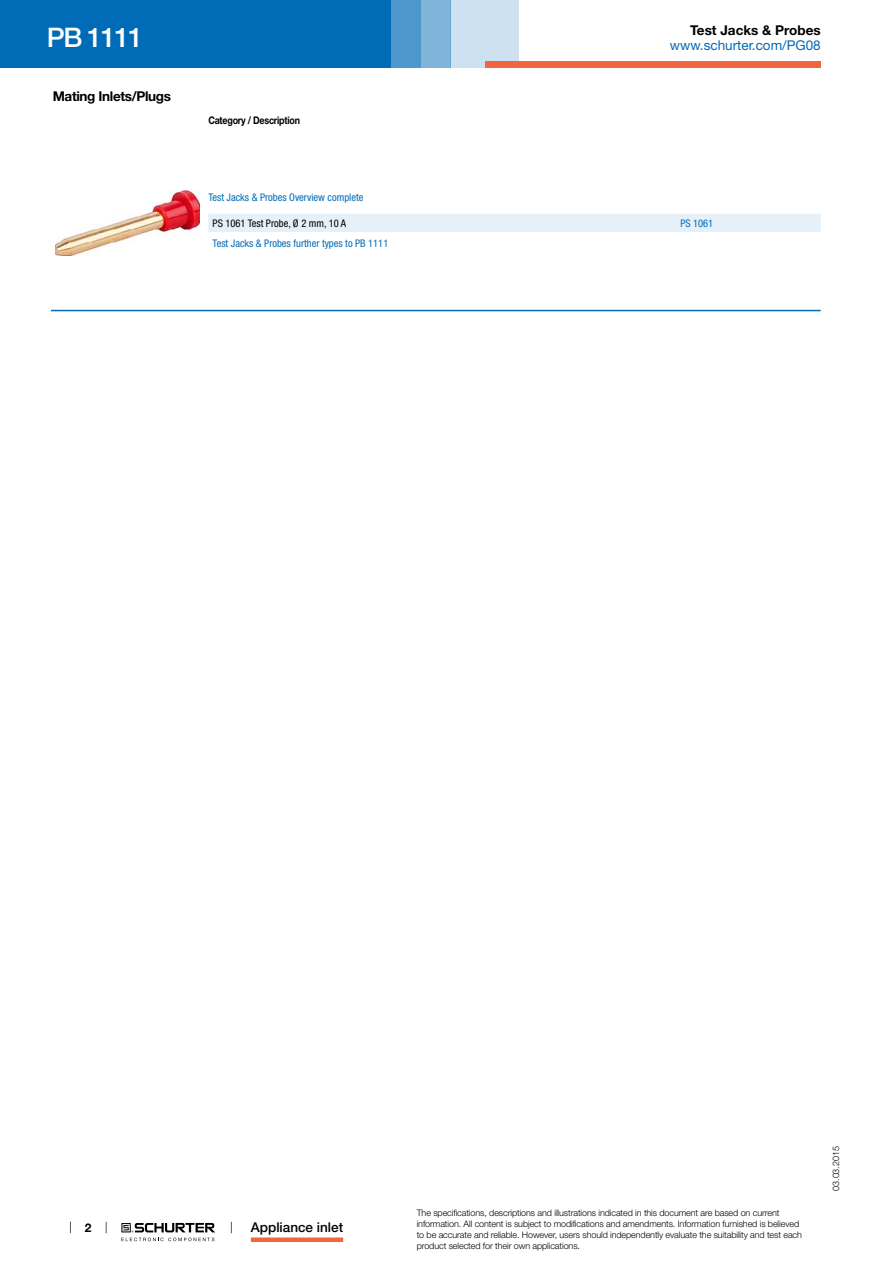
<style>
.page{position:relative;width:893px;height:1263px;background:#fff}
.page>*{position:absolute;margin:0;border:0;box-sizing:border-box;transform-origin:0 0}
.t1{font:500 27px "Helvetica Neue LT";letter-spacing:-.05em;color:#fff}
.t2{font:13.5px "Helvetica Neue LT";color:#006bb6}
.t3{font:700 13.5px "Helvetica Neue LT";letter-spacing:-.025em;color:#000}
.t4{font:700 13.5px "Helvetica Neue LT";color:#000}
.t5{font:500 13.5px "Helvetica Neue LT";color:#000}
.t6{font:700 12px "Helvetica Neue LT";color:#000}
.t7{font:condensed 10.5px "Helvetica Neue LT";color:#006bb6}
.t8{font:condensed 10.5px "Helvetica Neue LT";color:#000}
.t9{font:700 10.5px "Helvetica Neue LT";letter-spacing:-.025em;color:#000;scale:.85 1}
.t10{font:300 9px/10.8px "Helvetica Neue LT";letter-spacing:-.01em;color:#000}
</style>
<div class="page">
<svg style="left:70px;top:1221px;width:1px;height:12px"></svg>
<svg style="left:121px;top:1223px;width:94px;height:18px"></svg>
<div style="left:0;top:0;width:391px;height:68px;background:#006bb6"></div>
<div style="left:421px;top:0;width:30px;height:68px;background:#80b5da"></div>
<div style="left:391px;top:0;width:30px;height:68px;background:#4d97cc"></div>
<div style="left:451px;top:0;width:68px;height:68px;background:#cde1f0"></div>
<div style="left:485px;top:62px;width:336px;height:6px;background:#f26541"></div>
<div style="left:251px;top:1237px;width:92px;height:5px;background:#f26541"></div>
<img style="left:55px;top:190px;width:145px;height:66px">
<div style="left:208px;top:214px;width:613px;height:18px;background:#e6f0f8"></div>
<hr style="left:51px;top:310px;width:770px;height:1px;background:#006bb6">
<h1 class="t1" style="left:47px;top:21px;width:98px">PB 1111</h1>
<h2 class="t3" style="left:53px;top:88px;width:120px">Mating Inlets/Plugs</h2>
<h2 class="t4" style="left:690px;top:22px;width:132px">Test Jacks &amp; Probes</h2>
<p class="t9" style="left:208px;top:114px;width:109px">Category / Description</p>
<h2 class="t2" style="left:670px;top:37px;width:152px">www.schurter.com/PG08</h2>
<p class="t7" style="left:208px;top:191px;width:157px">Test Jacks &amp; Probes Overview complete</p>
<p class="t8" style="left:213px;top:217px;width:135px">PS 1061 Test Probe, Ø 2 mm, 10 A</p>
<p class="t7" style="left:680px;top:217px;width:34px">PS 1061</p>
<p class="t7" style="left:213px;top:237px;width:177px">Test Jacks &amp; Probes further types to PB 1111</p>
<h3 class="t6" style="left:85px;top:1220px;width:8px">2</h3>
<h2 class="t5" style="left:251px;top:1219px;width:94px">Appliance inlet</h2>
<p class="t10" style="left:417px;top:1207px;width:387px">The specifications, descriptions and illustrations indicated in this document are based on current information. All content is subject to modifications and amendments. Information furnished is believed to be accurate and reliable. However, users should independently evaluate the suitability and test each product selected for their own applications.</p>
<p class="t10" style="left:830px;top:1191px;width:46px;rotate:-90deg">03.03.2015</p>
</div>
